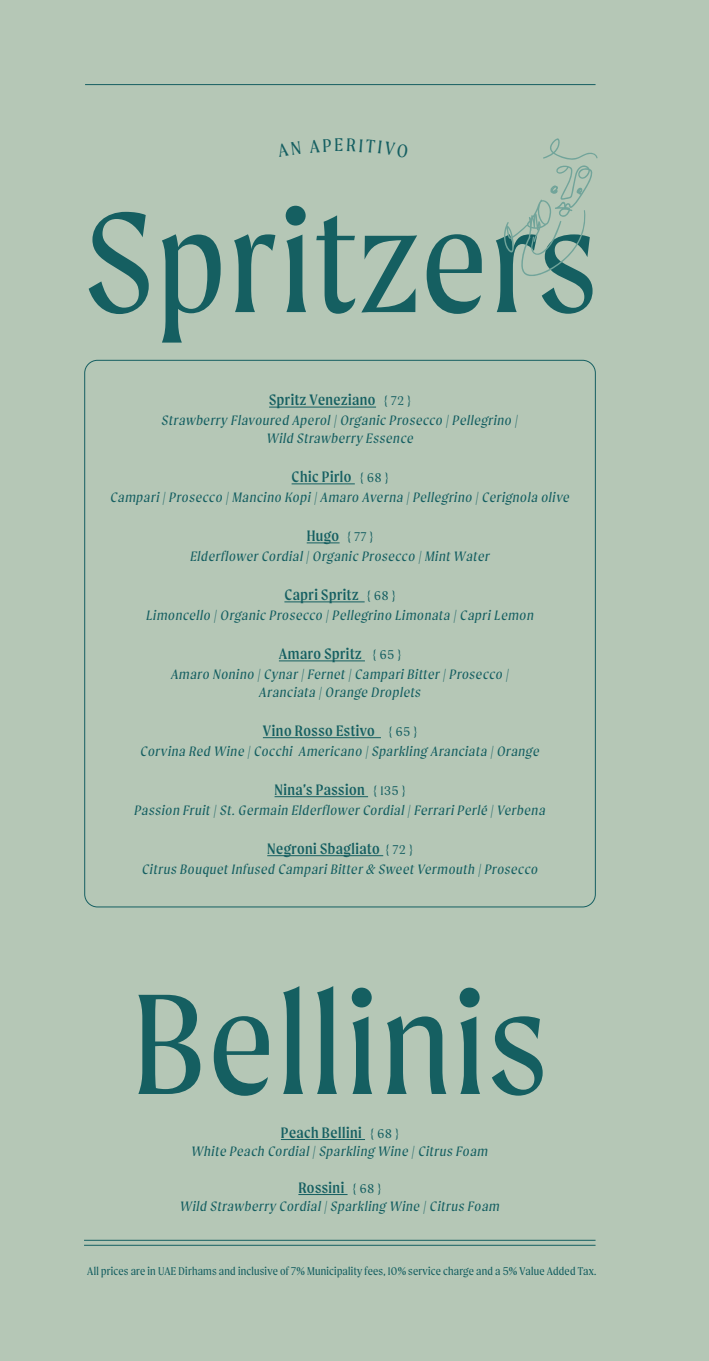
<style>
.page{position:relative;width:709px;height:1361px;background:#b5c7b6}
.page>*{position:absolute;margin:0;border:0;box-sizing:border-box;transform-origin:0 0}
.t1{font:152.6px "Moret";letter-spacing:.02em;color:#155f61}
.t2{font:19.6px "Moret";color:#155f61}
.t3{font:16.2px "Moret";letter-spacing:.03em;color:#155f61}
.t4{font:italic 14.6px/17.8px "Moret";letter-spacing:.05em;color:#155f61;text-align:center}
.t5{font:12px "Moret";letter-spacing:.02em;color:#155f61}
.s1{font-size:13.6px}
</style>
<div class="page">
<hr style="left:84px;top:1245px;width:511px;height:1px;background:#155f61">
<hr style="left:84px;top:1240px;width:511px;height:1px;background:#155f61">
<hr style="left:281px;top:1139px;width:84px;height:1px;background:#155f61">
<hr style="left:298px;top:1194px;width:49px;height:1px;background:#155f61">
<hr style="left:269px;top:407px;width:107px;height:1px;background:#155f61">
<hr style="left:291px;top:483px;width:64px;height:1px;background:#155f61">
<hr style="left:307px;top:542px;width:32px;height:1px;background:#155f61">
<hr style="left:284px;top:601px;width:80px;height:1px;background:#155f61">
<hr style="left:279px;top:660px;width:86px;height:1px;background:#155f61">
<hr style="left:263px;top:737px;width:118px;height:1px;background:#155f61">
<hr style="left:274px;top:796px;width:94px;height:1px;background:#155f61">
<hr style="left:267px;top:855px;width:116px;height:1px;background:#155f61">
<svg style="left:504px;top:138px;width:93px;height:138px"></svg>
<hr style="left:85px;top:84px;width:510px;height:1px;background:#155f61">
<h2 class="t2" style="left:334px;top:134px;width:10px">E</h2>
<p class="t1" style="left:86px;top:177px;width:513px">Spritzers</p>
<p class="t3" style="left:269px;top:391px;width:143px">Spritz Veneziano <span class="s1">{ 72 }</span></p>
<p class="t4" style="left:162px;top:411px;width:357px">Strawberry Flavoured Aperol | Organic Prosecco | Pellegrino |<br>Wild Strawberry Essence</p>
<p class="t3" style="left:291px;top:468px;width:98px">Chic Pirlo <span class="s1">{ 68 }</span></p>
<p class="t4" style="left:110px;top:488px;width:460px">Campari | Prosecco | Mancino Kopi | Amaro Averna | Pellegrino | Cerignola olive</p>
<p class="t3" style="left:307px;top:527px;width:68px">Hugo <span class="s1">{ 77 }</span></p>
<p class="t4" style="left:190px;top:547px;width:301px">Elderflower Cordial | Organic Prosecco | Mint Water</p>
<p class="t3" style="left:284px;top:586px;width:113px">Capri Spritz <span class="s1">{ 68 }</span></p>
<p class="t4" style="left:146px;top:606px;width:389px">Limoncello | Organic Prosecco | Pellegrino Limonata | Capri Lemon</p>
<p class="t3" style="left:279px;top:645px;width:124px">Amaro Spritz <span class="s1">{ 65 }</span></p>
<p class="t4" style="left:171px;top:665px;width:339px">Amaro Nonino | Cynar | Fernet | Campari Bitter | Prosecco |<br>Aranciata | Orange Droplets</p>
<p class="t3" style="left:263px;top:721px;width:156px">Vino Rosso Estivo <span class="s1">{ 65 }</span></p>
<p class="t4" style="left:141px;top:742px;width:400px">Corvina Red Wine | Cocchi Americano | Sparkling Aranciata | Orange</p>
<p class="t3" style="left:274px;top:780px;width:132px">Nina’s Passion <span class="s1">{ 135 }</span></p>
<p class="t4" style="left:135px;top:801px;width:412px">Passion Fruit | St. Germain Elderflower Cordial | Ferrari Perlé | Verbena</p>
<p class="t3" style="left:267px;top:839px;width:147px">Negroni Sbagliato <span class="s1">{ 72 }</span></p>
<p class="t4" style="left:142px;top:860px;width:397px">Citrus Bouquet Infused Campari Bitter &amp; Sweet Vermouth | Prosecco</p>
<p class="t1" style="left:132px;top:959px;width:417px">Bellinis</p>
<p class="t3" style="left:281px;top:1123px;width:119px">Peach Bellini <span class="s1">{ 68 }</span></p>
<p class="t4" style="left:192px;top:1142px;width:298px">White Peach Cordial | Sparkling Wine | Citrus Foam</p>
<p class="t3" style="left:298px;top:1178px;width:84px">Rossini <span class="s1">{ 68 }</span></p>
<p class="t4" style="left:180px;top:1197px;width:321px">Wild Strawberry Cordial | Sparkling Wine | Citrus Foam</p>
<p class="t5" style="left:87px;top:1264px;width:510px">All prices are in UAE Dirhams and inclusive of 7% Municipality fees, 10% service charge and a 5% Value Added Tax.</p>
</div>
